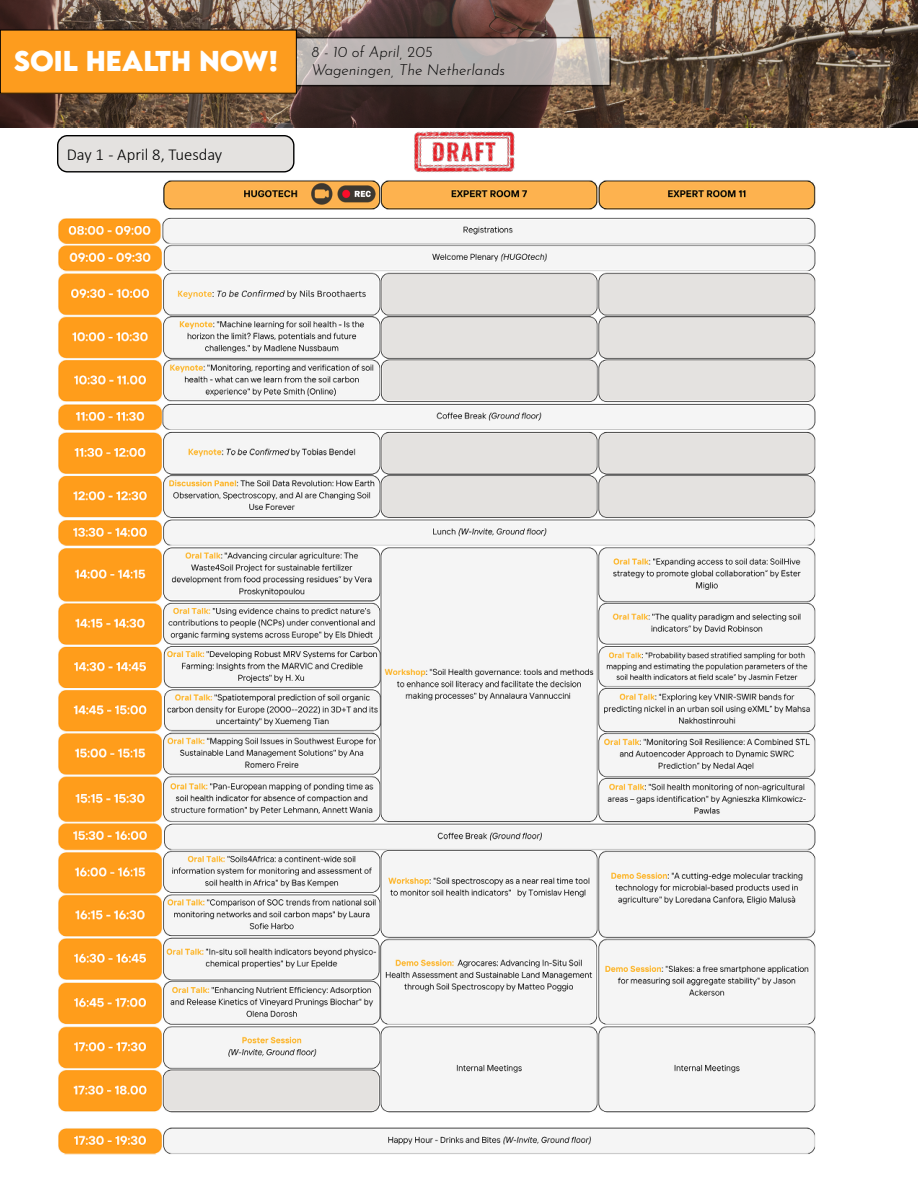
<style>
.page{position:relative;width:918px;height:1188px;background:#fff}
.page>*{position:absolute;margin:0;border:0;box-sizing:border-box;transform-origin:0 0}
.t1{font:700 25.5px "LEMONMILK";color:#fff}
.t2{font:300 16.65px "Calibri";color:#000}
.t3{font:italic 300 15px "Josefin Sans";color:#000}
</style>
<div class="page">
<img style="left:1px;top:0;width:917px;height:126px">
<svg style="left:297px;top:37px;width:314px;height:49px;background:#b4adab"></svg>
<div style="left:0;top:30px;width:296px;height:63px;background:#fd9c1e"></div>
<div style="left:58px;top:136px;width:236px;height:36px;background:#e4e2e0;border-radius:10px"></div>
<div style="left:57px;top:135px;width:238px;height:37px;border:1px solid #000;border-radius:10px"></div>
<img style="left:384px;top:90px;width:156px;height:83px">
<img style="left:58px;top:180px;width:758px;height:975px">
<img style="left:294px;top:180px;width:52px;height:38px">
<img style="left:338px;top:184px;width:38px;height:20px">
<h1 class="t1" style="left:14px;top:44px;width:266px">SOIL HEALTH NOW!</h1>
<p class="t2" style="left:67px;top:144px;width:157px">Day 1 - April 8, Tuesday</p>
<p class="t3" style="left:311px;top:40px;width:123px">8 - 10 of April, 205</p>
<p class="t3" style="left:424px;top:41px;width:18px">25</p>
<p class="t3" style="left:311px;top:58px;width:195px">Wageningen, The Netherlands</p>
</div>
